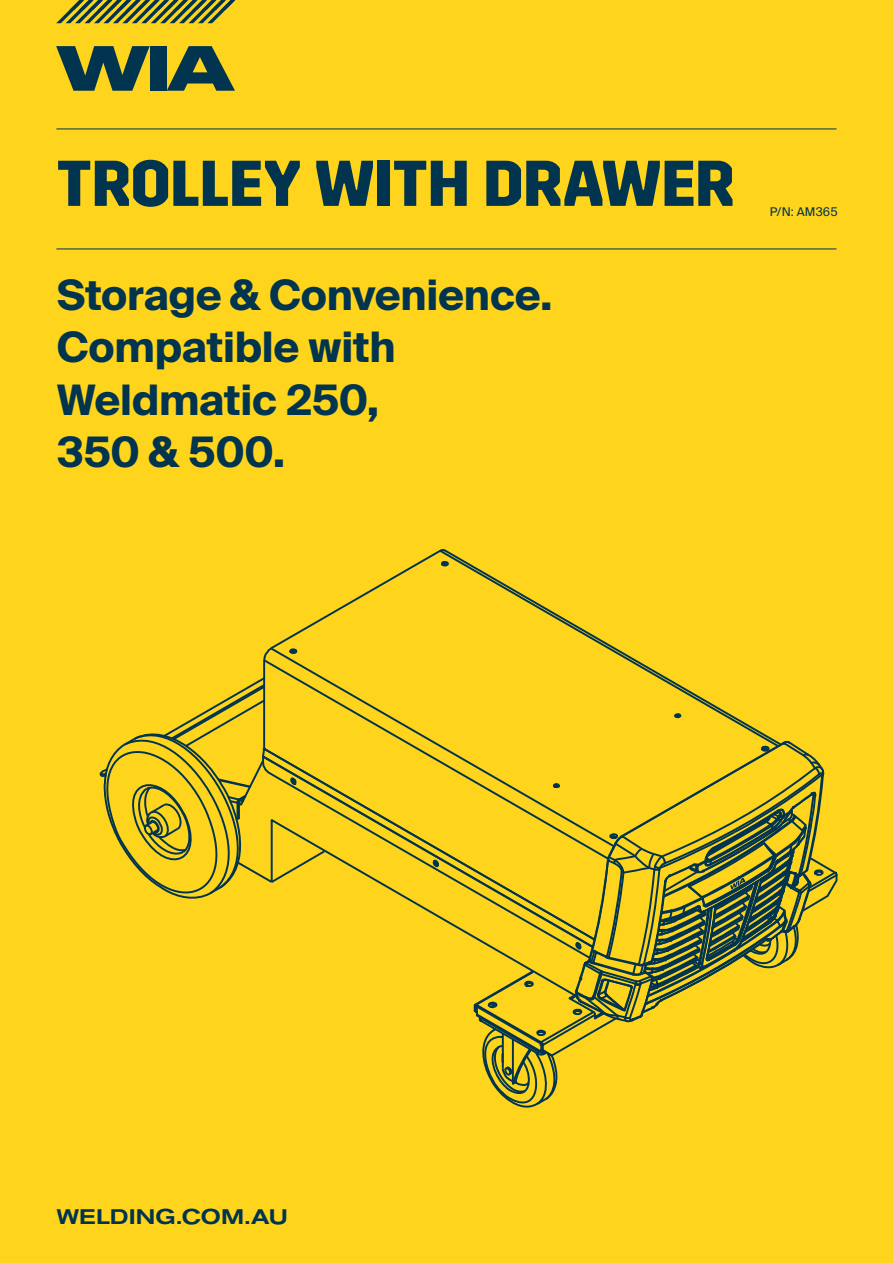
<style>
.page{position:relative;width:893px;height:1263px;background:#fed41d}
.page>*{position:absolute;margin:0;border:0;box-sizing:border-box;transform-origin:0 0}
.t1{font:700 64.5px "Trim";letter-spacing:-.005em;color:#01344e}
.t2{font:700 42px/52.5px "Suisse Intl";letter-spacing:-.005em;color:#01344e}
.t3{font:500 expanded 21px "Akzidenz Grotesk BE";color:#01344e}
.t4{font:12px "Suisse Intl";letter-spacing:.015em;color:#01344e}
</style>
<div class="page">
<hr style="left:56px;top:129px;width:780px;height:1px;background:#01344e">
<hr style="left:56px;top:249px;width:780px;height:1px;background:#01344e">
<svg style="left:56px;top:46px;width:94px;height:45px"></svg>
<div style="left:150px;top:46px;width:17px;height:45px;background:#01344e"></div>
<svg style="left:167px;top:46px;width:68px;height:45px"></svg>
<svg style="left:56px;top:0;width:179px;height:23px"></svg>
<svg style="left:450px;top:552px;width:325px;height:188px"></svg>
<svg style="left:450px;top:855px;width:22px;height:82px"></svg>
<svg style="left:99px;top:549px;width:351px;height:376px"></svg>
<svg style="left:472px;top:740px;width:366px;height:368px"></svg>
<h1 class="t1" style="left:57px;top:147px;width:680px">TROLLEY WITH DRAWER</h1>
<p class="t2" style="left:57px;top:269px;width:497px">Storage &amp; Convenience.<br>Compatible with<br>Weldmatic 250,<br>350 &amp; 500.</p>
<p class="t4" style="left:770px;top:205px;width:70px">P/N: AM365</p>
<p class="t3" style="left:57px;top:1204px;width:233px">WELDING.COM.AU</p>
</div>
